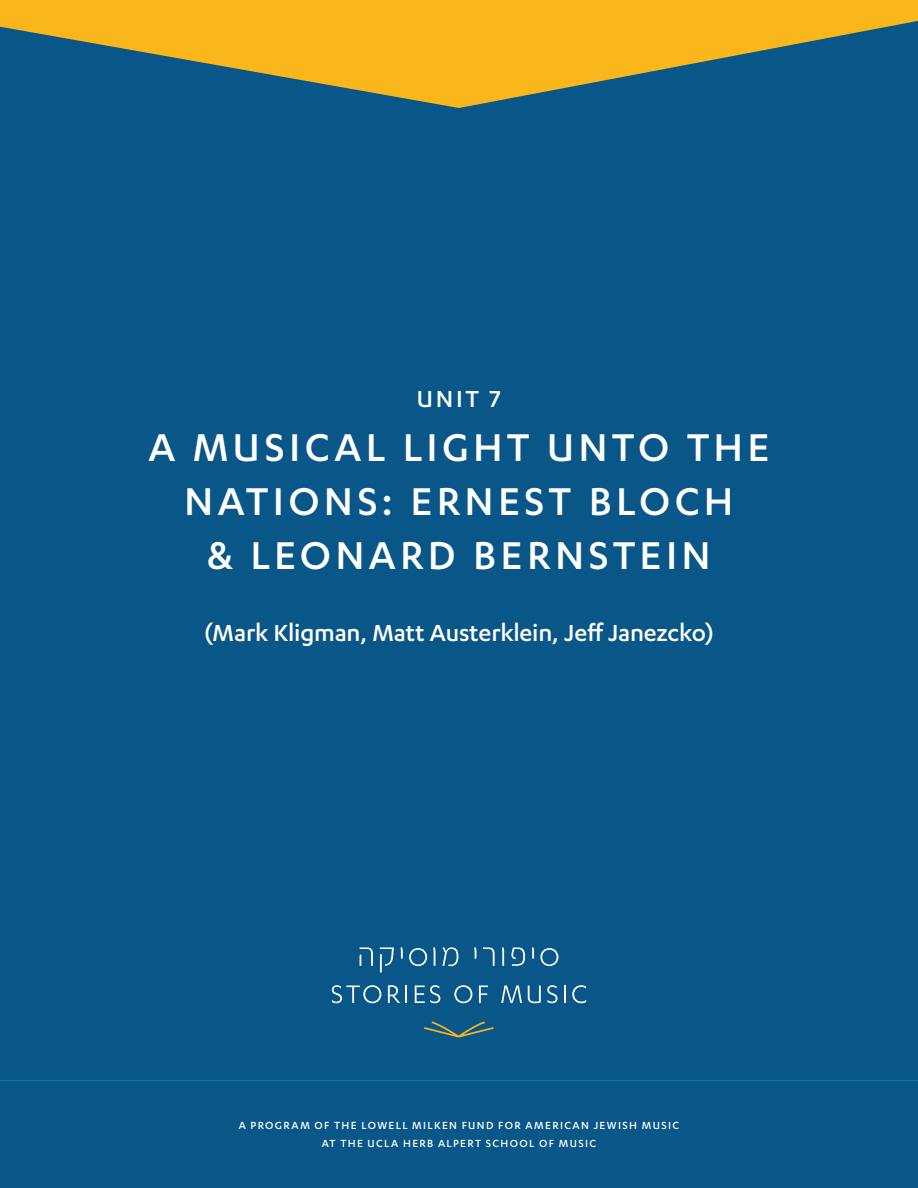
<style>
.page{position:relative;width:918px;height:1188px;background:#095688}
.page>*{position:absolute;margin:0;border:0;box-sizing:border-box;transform-origin:0 0}
.t1{font:500 45px/54px "Karbon";letter-spacing:.095em;color:#fff;text-align:center}
.t2{font:500 27px "Karbon";letter-spacing:-.005em;color:#fff}
.t3{font:500 12px/18px "Karbon";letter-spacing:.115em;color:#fff;text-align:center}
</style>
<div class="page">
<svg style="left:332px;top:985px;width:49px;height:18px"></svg>
<svg style="left:388px;top:985px;width:19px;height:18px"></svg>
<svg style="left:415px;top:985px;width:25px;height:18px"></svg>
<svg style="left:454px;top:985px;width:18px;height:18px"></svg>
<svg style="left:479px;top:986px;width:9px;height:17px"></svg>
<svg style="left:501px;top:986px;width:21px;height:17px"></svg>
<svg style="left:528px;top:986px;width:13px;height:17px"></svg>
<svg style="left:547px;top:985px;width:11px;height:18px"></svg>
<svg style="left:564px;top:986px;width:2px;height:17px"></svg>
<svg style="left:572px;top:985px;width:14px;height:18px"></svg>
<svg style="left:360px;top:947px;width:13px;height:19px"></svg>
<svg style="left:380px;top:947px;width:14px;height:25px"></svg>
<svg style="left:401px;top:947px;width:2px;height:12px"></svg>
<svg style="left:409px;top:948px;width:18px;height:18px"></svg>
<svg style="left:433px;top:947px;width:2px;height:19px"></svg>
<svg style="left:442px;top:947px;width:16px;height:19px"></svg>
<svg style="left:474px;top:947px;width:2px;height:12px"></svg>
<svg style="left:483px;top:947px;width:12px;height:19px"></svg>
<svg style="left:502px;top:947px;width:2px;height:19px"></svg>
<svg style="left:511px;top:947px;width:14px;height:19px"></svg>
<svg style="left:532px;top:947px;width:2px;height:12px"></svg>
<svg style="left:540px;top:948px;width:18px;height:18px"></svg>
<svg style="left:424px;top:1021px;width:70px;height:17px"></svg>
<svg style="left:0;top:0;width:918px;height:108px;fill:#fab71c"></svg>
<hr style="left:0;top:1080px;width:918px;height:1px;background:#1c74b0">
<h2 class="t2" style="left:417px;top:388px;width:86px">UNIT 7</h2>
<h1 class="t1" style="left:148px;top:423px;width:623px">A MUSICAL LIGHT UNTO THE<br>NATIONS: ERNEST BLOCH<br>&amp; LEONARD BERNSTEIN</h1>
<h2 class="t2" style="left:204px;top:622px;width:512px">(Mark Kligman, Matt Austerklein, Jeff Janezcko)</h2>
<p class="t3" style="left:239px;top:1117px;width:442px">A PROGRAM OF THE LOWELL MILKEN FUND FOR AMERICAN JEWISH MUSIC<br>AT THE UCLA HERB ALPERT SCHOOL OF MUSIC</p>
</div>
